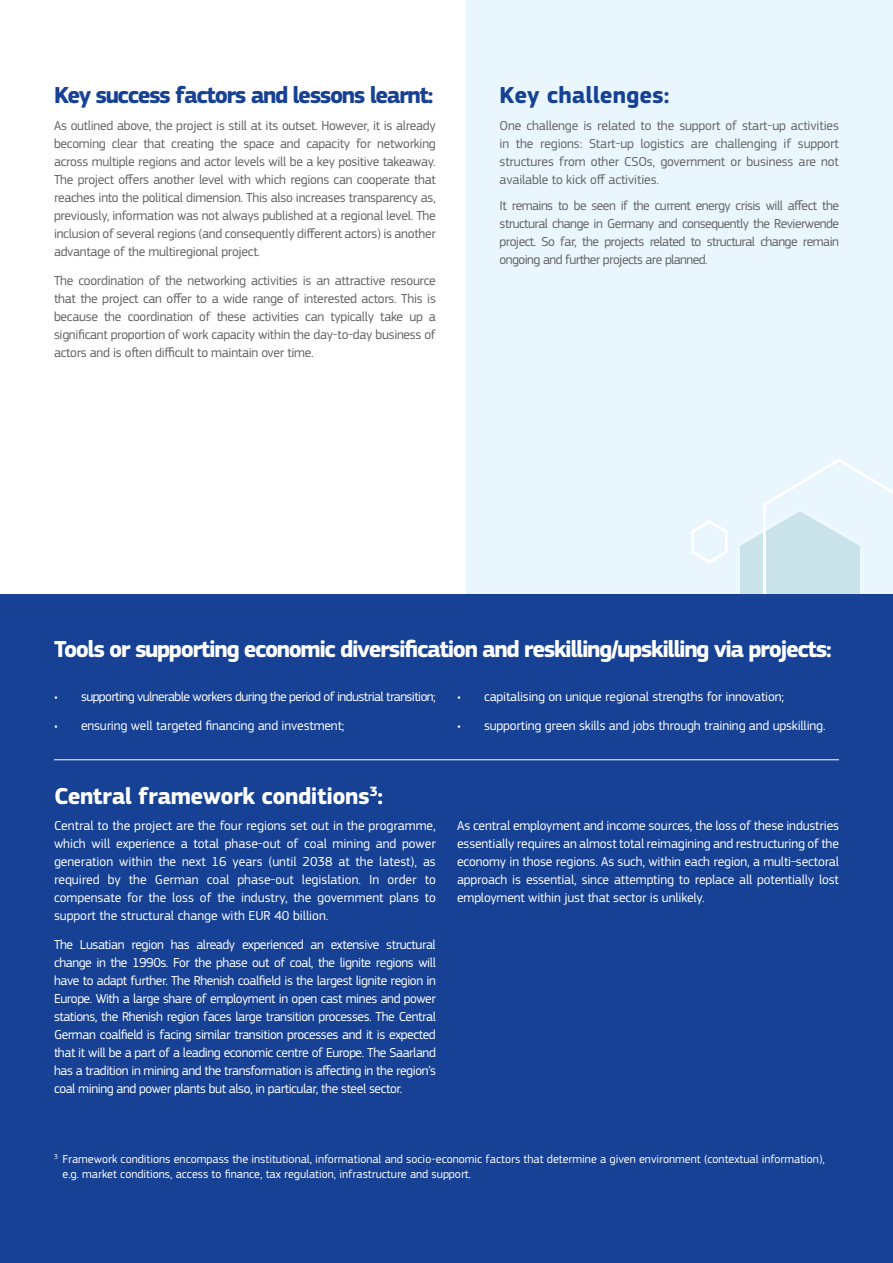
<style>
.page{position:relative;width:893px;height:1263px;background:#fff}
.page>*{position:absolute;margin:0;border:0;box-sizing:border-box;transform-origin:0 0}
.t1{font:700 24px "EC Square Sans Pro";letter-spacing:-.06em;color:#fff}
.t2{font:700 24px "EC Square Sans Pro";letter-spacing:-.06em;color:#164194}
.t3{font:700 24px "EC Square Sans Pro";letter-spacing:-.02em;color:#fff}
.t4{font:700 24px "EC Square Sans Pro";color:#164194}
.Body_Text{font:13.5px/18px "EC Square Sans Pro";letter-spacing:-.01em;color:#fff;text-align:justify}
.Body_Text-2{font:13.5px/18px "EC Square Sans Pro";letter-spacing:-.02em;color:#646363;text-align:justify}
.Body_Text-3{font:13.5px "EC Square Sans Pro";letter-spacing:-.04em;color:#fff}
.Footnotes{font:12px/15px "EC Square Sans Pro";color:#fff}
</style>
<div class="page">
<div style="left:466px;top:0;width:427px;height:608px;background:#e9f6fe"></div>
<div style="left:0;top:594px;width:893px;height:669px;background:#164194"></div>
<hr style="left:54px;top:759px;width:785px;height:1px;background:#fff">
<svg style="left:691px;top:459px;width:202px;height:135px"></svg>
<h2 class="t2" style="left:54px;top:81px;width:381px">Key success factors and lessons learnt:</h2>
<p class="Body_Text-2" style="left:54px;top:116px;width:383px">As outlined above, the project is still at its outset. However, it is already becoming clear that creating the space and capacity for networking across multiple regions and actor levels will be a key positive takeaway.<br>The project offers another level with which regions can cooperate that reaches into the political dimension. This also increases transparency as, previously, information was not always published at a regional level. The inclusion of several regions (and consequently different actors) is another advantage of the multiregional project.</p>
<p class="Body_Text-2" style="left:54px;top:271px;width:383px">The coordination of the networking activities is an attractive resource that the project can offer to a wide range of interested actors. This is because the coordination of these activities can typically take up a significant proportion of work capacity within the day-to-day business of actors and is often difficult to maintain over time.</p>
<h2 class="t4" style="left:500px;top:81px;width:171px">Key challenges:</h2>
<p class="Body_Text-2" style="left:500px;top:116px;width:341px">One challenge is related to the support of start-up activities in the regions: Start-up logistics are challenging if support structures from other CSOs, government or business are not available to kick off activities.</p>
<p class="Body_Text-2" style="left:500px;top:197px;width:341px">It remains to be seen if the current energy crisis will affect the structural change in Germany and consequently the Revierwende project. So far, the projects related to structural change remain ongoing and further projects are planned.</p>
<h2 class="t1" style="left:54px;top:635px;width:779px">Tools or supporting economic diversification and reskilling/upskilling via projects:</h2>
<p class="Body_Text-3" style="left:54px;top:688px;width:383px">• supporting vulnerable workers during the period of industrial transition;</p>
<p class="Body_Text" style="left:54px;top:717px;width:292px">• ensuring well targeted financing and investment;</p>
<p class="Body_Text" style="left:457px;top:687px;width:328px">• capitalising on unique regional strengths for innovation;</p>
<p class="Body_Text" style="left:457px;top:717px;width:370px">• supporting green skills and jobs through training and upskilling.</p>
<h2 class="t3" style="left:54px;top:781px;width:331px">Central framework conditions<sup>3</sup>:</h2>
<p class="Body_Text" style="left:54px;top:817px;width:383px">Central to the project are the four regions set out in the programme, which will experience a total phase-out of coal mining and power generation within the next 16 years (until 2038 at the latest), as required by the German coal phase-out legislation. In order to compensate for the loss of the industry, the government plans to support the structural change with EUR 40 billion.</p>
<p class="Body_Text" style="left:54px;top:936px;width:383px">The Lusatian region has already experienced an extensive structural change in the 1990s. For the phase out of coal, the lignite regions will have to adapt further. The Rhenish coalfield is the largest lignite region in Europe. With a large share of employment in open cast mines and power stations, the Rhenish region faces large transition processes. The Central German coalfield is facing similar transition processes and it is expected that it will be a part of a leading economic centre of Europe. The Saarland has a tradition in mining and the transformation is affecting in the region’s coal mining and power plants but also, in particular, the steel sector.</p>
<p class="Body_Text" style="left:457px;top:817px;width:383px">As central employment and income sources, the loss of these industries essentially requires an almost total reimagining and restructuring of the economy in those regions. As such, within each region, a multi-sectoral approach is essential, since attempting to replace all potentially lost employment within just that sector is unlikely.</p>
<p class="Footnotes" style="left:63px;top:1151px;width:764px;text-indent:-9px"><sup>3</sup> Framework conditions encompass the institutional, informational and socio-economic factors that determine a given environment (contextual information), e.g. market conditions, access to finance, tax regulation, infrastructure and support.</p>
</div>
